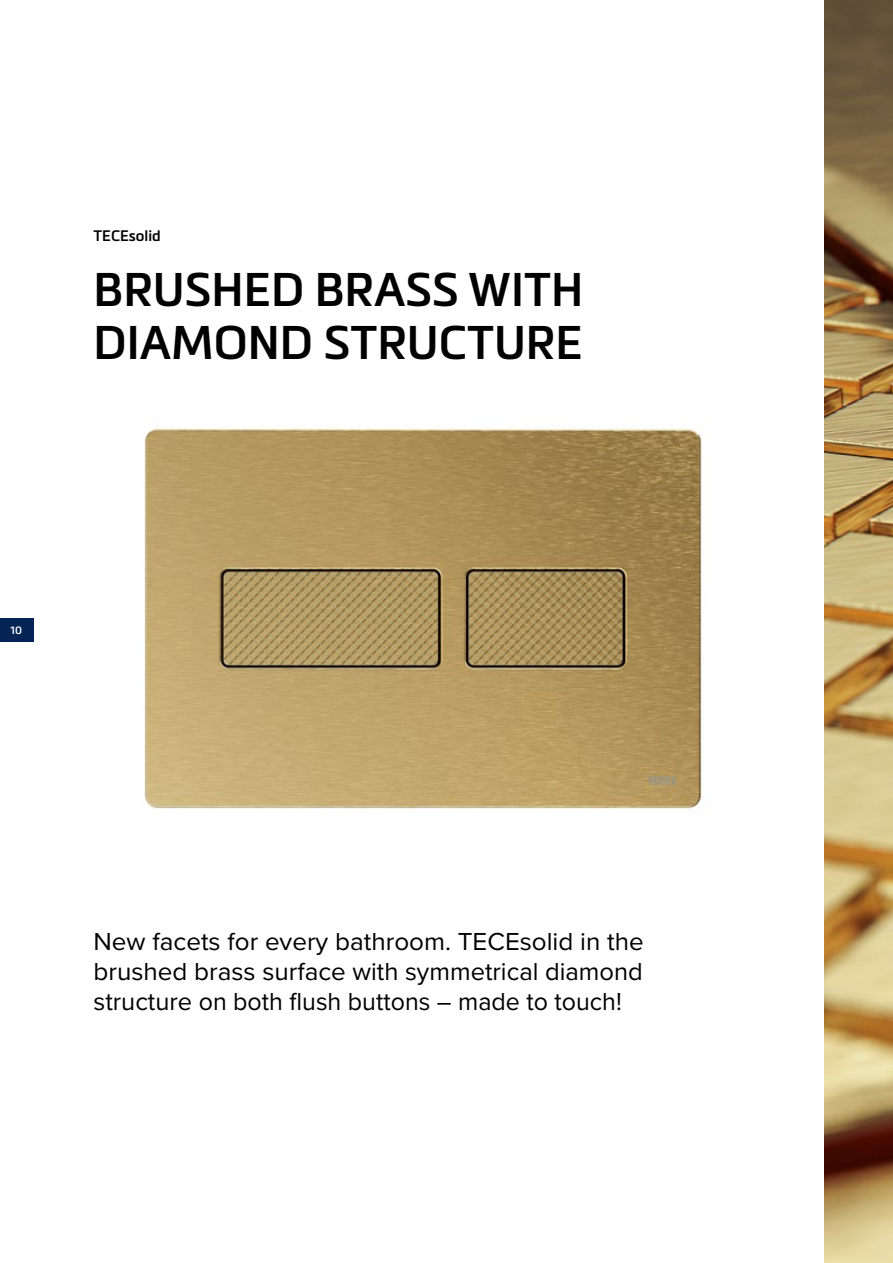
<style>
.page{position:relative;width:893px;height:1263px;background:#fff}
.page>*{position:absolute;margin:0;border:0;box-sizing:border-box;transform-origin:0 0}
.t1{font:600 46.5px/52.5px "Metronic Pro";color:#000}
.t2{font:25.5px/30px "Proxima Nova";color:#000;text-align:justify}
.t3{font:600 15px "Metronic Pro";color:#000}
.t4{font:600 10.5px "Metronic Pro";color:#fff}
</style>
<div class="page">
<img style="left:144px;top:428px;width:558px;height:381px">
<img style="left:825px;top:0;width:68px;height:1263px">
<div style="left:0;top:618px;width:34px;height:24px;background:#042455"></div>
<p class="t3" style="left:94px;top:227px;width:69px">TECEsolid</p>
<h1 class="t1" style="left:94px;top:263px;width:491px">BRUSHED BRASS WITH<br>DIAMOND STRUCTURE</h1>
<p class="t4" style="left:11px;top:624px;width:13px">10</p>
<p class="t2" style="left:94px;top:925px;width:552px">New facets for every bathroom. TECEsolid in the brushed brass surface with symmetrical diamond structure on both flush buttons – made to touch!</p>
</div>
